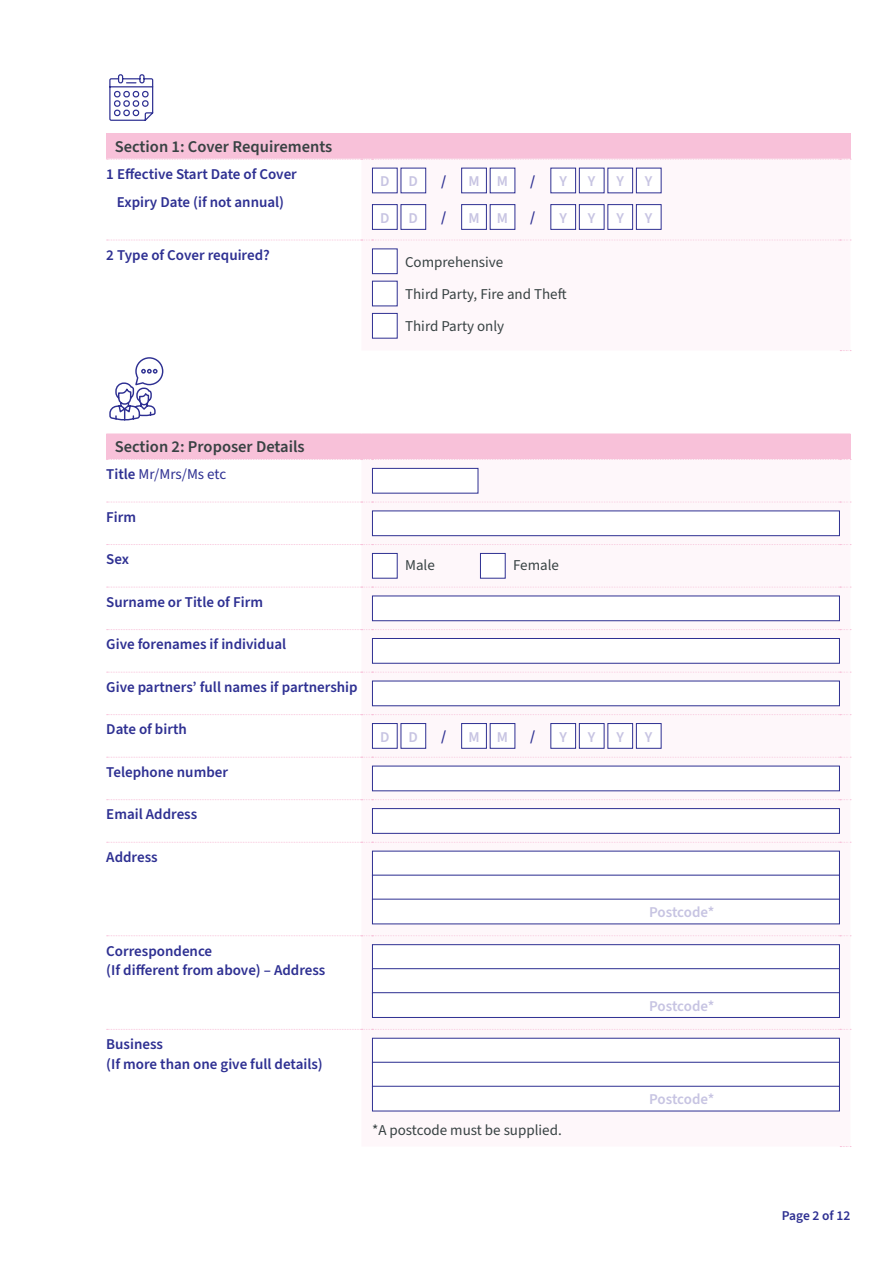
<style>
.page{position:relative;width:893px;height:1263px;background:#fff}
.page>*{position:absolute;margin:0;border:0;box-sizing:border-box;transform-origin:0 0}
.t1{font:600 16.5px "Source Sans Pro";color:#384243}
.t2{font:600 15px/19.5px "Source Sans Pro";color:#2e3092}
.t3{font:15px/32.2px "Source Sans Pro";color:#384243}
.t4{font:600 15px "Source Sans Pro";letter-spacing:-.015em;color:#c7c4e2}
.t5{font:15px "Source Sans Pro";color:#2e3092}
.t6{font:600 13.5px "Source Sans Pro";letter-spacing:-.005em;color:#2e3092}
.s1{font-weight:600}
</style>
<div class="page">
<div style="left:106px;top:134px;width:744px;height:25px;background:#f8c1d9"></div>
<svg style="left:361px;top:167px;width:489px;height:184px"></svg>
<hr style="left:106px;top:133px;width:255px;height:1px;background:#f8c1d9">
<hr style="left:372px;top:133px;width:468px;height:1px;background:#f8c1d9">
<svg style="left:107px;top:240px;width:744px;height:1px"></svg>
<svg style="left:107px;top:159px;width:744px;height:1px"></svg>
<div style="left:372px;top:168px;width:25px;height:25px;background:#fff"></div>
<div style="left:372px;top:168px;width:26px;height:25px;border:1px solid #2e3092"></div>
<div style="left:401px;top:168px;width:25px;height:25px;background:#fff"></div>
<div style="left:462px;top:168px;width:24px;height:25px;background:#fff"></div>
<div style="left:461px;top:168px;width:26px;height:25px;border:1px solid #2e3092"></div>
<div style="left:490px;top:168px;width:25px;height:25px;background:#fff"></div>
<div style="left:551px;top:168px;width:25px;height:25px;background:#fff"></div>
<div style="left:579px;top:168px;width:25px;height:25px;background:#fff"></div>
<div style="left:608px;top:168px;width:25px;height:25px;background:#fff"></div>
<div style="left:636px;top:168px;width:25px;height:25px;background:#fff"></div>
<div style="left:372px;top:205px;width:25px;height:24px;background:#fff"></div>
<div style="left:372px;top:204px;width:26px;height:26px;border:1px solid #2e3092"></div>
<div style="left:401px;top:205px;width:25px;height:24px;background:#fff"></div>
<div style="left:401px;top:204px;width:25px;height:26px;border:1px solid #2e3092"></div>
<div style="left:462px;top:205px;width:24px;height:24px;background:#fff"></div>
<div style="left:461px;top:204px;width:26px;height:26px;border:1px solid #2e3092"></div>
<div style="left:490px;top:205px;width:25px;height:24px;background:#fff"></div>
<div style="left:490px;top:204px;width:25px;height:26px;border:1px solid #2e3092"></div>
<div style="left:551px;top:205px;width:25px;height:24px;background:#fff"></div>
<div style="left:550px;top:204px;width:26px;height:26px;border:1px solid #2e3092"></div>
<div style="left:579px;top:205px;width:25px;height:24px;background:#fff"></div>
<div style="left:579px;top:204px;width:25px;height:26px;border:1px solid #2e3092"></div>
<div style="left:608px;top:205px;width:25px;height:24px;background:#fff"></div>
<div style="left:607px;top:204px;width:26px;height:26px;border:1px solid #2e3092"></div>
<div style="left:636px;top:205px;width:25px;height:24px;background:#fff"></div>
<div style="left:636px;top:204px;width:25px;height:26px;border:1px solid #2e3092"></div>
<div style="left:372px;top:248px;width:26px;height:26px;background:#fff;border:1px solid #2e3092"></div>
<div style="left:372px;top:281px;width:26px;height:25px;background:#fff;border:1px solid #2e3092"></div>
<div style="left:372px;top:313px;width:26px;height:26px;background:#fff;border:1px solid #2e3092"></div>
<div style="left:106px;top:434px;width:744px;height:25px;background:#f8c1d9"></div>
<svg style="left:361px;top:467px;width:489px;height:645px"></svg>
<svg style="left:107px;top:842px;width:744px;height:1px"></svg>
<svg style="left:107px;top:935px;width:744px;height:1px"></svg>
<svg style="left:107px;top:1029px;width:744px;height:1px"></svg>
<svg style="left:107px;top:459px;width:744px;height:1px"></svg>
<svg style="left:107px;top:502px;width:744px;height:1px"></svg>
<svg style="left:107px;top:544px;width:744px;height:1px"></svg>
<svg style="left:107px;top:587px;width:744px;height:1px"></svg>
<svg style="left:107px;top:629px;width:744px;height:1px"></svg>
<svg style="left:107px;top:672px;width:744px;height:1px"></svg>
<svg style="left:107px;top:714px;width:744px;height:1px"></svg>
<svg style="left:107px;top:757px;width:744px;height:1px"></svg>
<svg style="left:107px;top:799px;width:744px;height:1px"></svg>
<div style="left:372px;top:468px;width:106px;height:25px;background:#fff;border:1px solid #2e3092"></div>
<div style="left:372px;top:510px;width:468px;height:26px;background:#fff;border:1px solid #2e3092"></div>
<div style="left:372px;top:553px;width:26px;height:26px;background:#fff;border:1px solid #2e3092"></div>
<div style="left:480px;top:553px;width:26px;height:26px;background:#fff;border:1px solid #2e3092"></div>
<div style="left:372px;top:596px;width:468px;height:25px;background:#fff;border:1px solid #2e3092"></div>
<div style="left:372px;top:638px;width:468px;height:26px;background:#fff;border:1px solid #2e3092"></div>
<div style="left:372px;top:681px;width:468px;height:25px;background:#fff;border:1px solid #2e3092"></div>
<div style="left:372px;top:723px;width:25px;height:25px;background:#fff"></div>
<div style="left:372px;top:723px;width:26px;height:26px;border:1px solid #2e3092"></div>
<div style="left:401px;top:723px;width:25px;height:25px;background:#fff"></div>
<div style="left:401px;top:723px;width:25px;height:26px;border:1px solid #2e3092"></div>
<div style="left:462px;top:723px;width:24px;height:25px;background:#fff"></div>
<div style="left:461px;top:723px;width:26px;height:26px;border:1px solid #2e3092"></div>
<div style="left:490px;top:723px;width:25px;height:25px;background:#fff"></div>
<div style="left:490px;top:723px;width:25px;height:26px;border:1px solid #2e3092"></div>
<div style="left:551px;top:723px;width:25px;height:25px;background:#fff"></div>
<div style="left:550px;top:723px;width:26px;height:26px;border:1px solid #2e3092"></div>
<div style="left:579px;top:723px;width:25px;height:25px;background:#fff"></div>
<div style="left:579px;top:723px;width:25px;height:26px;border:1px solid #2e3092"></div>
<div style="left:608px;top:723px;width:25px;height:25px;background:#fff"></div>
<div style="left:607px;top:723px;width:26px;height:26px;border:1px solid #2e3092"></div>
<div style="left:636px;top:723px;width:25px;height:25px;background:#fff"></div>
<div style="left:636px;top:723px;width:25px;height:26px;border:1px solid #2e3092"></div>
<div style="left:372px;top:766px;width:468px;height:25px;background:#fff"></div>
<div style="left:372px;top:808px;width:468px;height:26px;background:#fff;border:1px solid #2e3092"></div>
<div style="left:372px;top:851px;width:468px;height:25px;background:#fff"></div>
<div style="left:372px;top:875px;width:468px;height:25px;background:#fff"></div>
<div style="left:372px;top:899px;width:467px;height:25px;background:#fff"></div>
<div style="left:372px;top:944px;width:468px;height:26px;background:#fff;border:1px solid #2e3092"></div>
<div style="left:372px;top:968px;width:468px;height:26px;background:#fff;border:1px solid #2e3092"></div>
<div style="left:372px;top:993px;width:467px;height:24px;background:#fff"></div>
<div style="left:372px;top:992px;width:468px;height:26px;border:1px solid #2e3092"></div>
<div style="left:372px;top:1038px;width:468px;height:25px;background:#fff;border:1px solid #2e3092"></div>
<div style="left:372px;top:1062px;width:468px;height:25px;background:#fff;border:1px solid #2e3092"></div>
<div style="left:372px;top:1086px;width:467px;height:25px;background:#fff"></div>
<div style="left:372px;top:1086px;width:468px;height:25px;border:1px solid #2e3092"></div>
<svg style="left:109px;top:74px;width:45px;height:47px"></svg>
<svg style="left:109px;top:357px;width:55px;height:64px"></svg>
<p class="t1" style="left:115px;top:136px;width:219px">Section 1: Cover Requirements</p>
<p class="t2" style="left:106px;top:160px;width:192px;line-height:28px;text-align:center">1 Effective Start Date of Cover<br>Expiry Date (if not annual)</p>
<p class="t4" style="left:380px;top:171px;width:11px">D</p>
<p class="t4" style="left:409px;top:171px;width:11px">D</p>
<p class="t2" style="left:441px;top:171px;width:7px">/</p>
<p class="t4" style="left:468px;top:171px;width:41px">M M</p>
<p class="t2" style="left:530px;top:171px;width:7px">/</p>
<p class="t4" style="left:559px;top:171px;width:9px">Y</p>
<p class="t4" style="left:588px;top:171px;width:9px">Y</p>
<p class="t4" style="left:616px;top:171px;width:9px">Y</p>
<p class="t4" style="left:645px;top:171px;width:9px">Y</p>
<p class="t4" style="left:380px;top:208px;width:11px">D</p>
<p class="t4" style="left:409px;top:208px;width:11px">D</p>
<p class="t2" style="left:441px;top:208px;width:7px">/</p>
<p class="t4" style="left:468px;top:208px;width:41px">M M</p>
<p class="t2" style="left:530px;top:208px;width:7px">/</p>
<p class="t4" style="left:559px;top:208px;width:9px">Y</p>
<p class="t4" style="left:588px;top:208px;width:9px">Y</p>
<p class="t4" style="left:616px;top:208px;width:9px">Y</p>
<p class="t4" style="left:645px;top:208px;width:9px">Y</p>
<p class="t2" style="left:106px;top:245px;width:165px">2 Type of Cover required?</p>
<p class="t3" style="left:405px;top:246px;width:163px">Comprehensive<br>Third Party, Fire and Theft<br>Third Party only</p>
<p class="t1" style="left:115px;top:436px;width:191px">Section 2: Proposer Details</p>
<p class="t5" style="left:106px;top:464px;width:121px"><span class="s1">Title</span> Mr/Mrs/Ms etc</p>
<p class="t2" style="left:106px;top:507px;width:31px">Firm</p>
<p class="t2" style="left:106px;top:550px;width:24px">Sex</p>
<p class="t3" style="left:405px;top:549px;width:31px">Male</p>
<p class="t3" style="left:513px;top:549px;width:47px">Female</p>
<p class="t2" style="left:106px;top:593px;width:158px">Surname or Title of Firm</p>
<p class="t2" style="left:106px;top:635px;width:181px">Give forenames if individual</p>
<p class="t2" style="left:106px;top:678px;width:253px">Give partners’ full names if partnership</p>
<p class="t2" style="left:106px;top:720px;width:82px">Date of birth</p>
<p class="t4" style="left:380px;top:726px;width:11px">D</p>
<p class="t4" style="left:409px;top:726px;width:11px">D</p>
<p class="t2" style="left:441px;top:727px;width:7px">/</p>
<p class="t4" style="left:468px;top:726px;width:41px">M M</p>
<p class="t2" style="left:530px;top:727px;width:7px">/</p>
<p class="t4" style="left:559px;top:726px;width:9px">Y</p>
<p class="t4" style="left:588px;top:726px;width:9px">Y</p>
<p class="t4" style="left:616px;top:726px;width:9px">Y</p>
<p class="t4" style="left:645px;top:726px;width:9px">Y</p>
<p class="t2" style="left:106px;top:763px;width:123px">Telephone number</p>
<p class="t2" style="left:106px;top:805px;width:92px">Email Address</p>
<p class="t2" style="left:106px;top:848px;width:53px">Address</p>
<p class="t2" style="left:106px;top:941px;width:221px">Correspondence<br>(If different from above) – Address</p>
<p class="t2" style="left:106px;top:1035px;width:218px">Business<br>(If more than one give full details)</p>
<p class="t3" style="left:372px;top:1114px;width:191px">*A postcode must be supplied.</p>
<p class="t4" style="left:649px;top:902px;width:67px">Postcode*</p>
<p class="t4" style="left:649px;top:996px;width:67px">Postcode*</p>
<p class="t4" style="left:649px;top:1089px;width:67px">Postcode*</p>
<p class="t6" style="left:782px;top:1207px;width:70px">Page 2 of 12</p>
</div>
